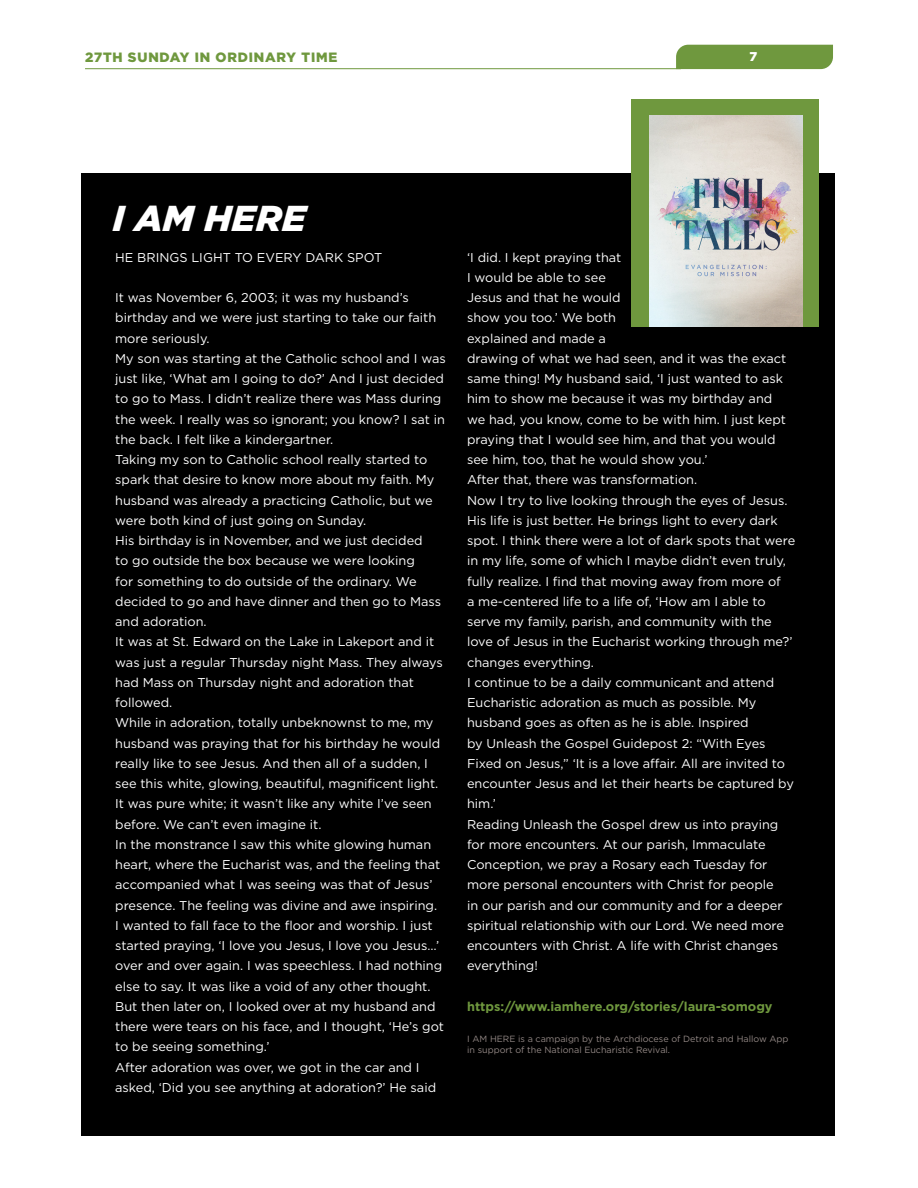
<style>
.page{position:relative;width:918px;height:1188px;background:#fff}
.page>*{position:absolute;margin:0;border:0;box-sizing:border-box;transform-origin:0 0}
.t1{font:italic 900 36px "Gotham";letter-spacing:.005em;color:#fff}
.t2{font:900 13.5px "Gotham";color:#6f983e}
.t3{font:12.75px/20.2px "Gotham";color:#fff}
.t4{font:700 12.75px "Gotham";color:#6f983e}
.t5{font:900 12.75px "Gotham";color:#fff}
.t6{font:9px/10.8px "Gotham";color:#928784}
</style>
<div class="page">
<hr style="left:85px;top:68px;width:596px;height:1px;background:#6f983e">
<div style="left:676px;top:45px;width:157px;height:24px;background:#6f983e"></div>
<div style="left:81px;top:173px;width:754px;height:963px;background:#000"></div>
<div style="left:632px;top:99px;width:187px;height:227px;background:#6f983e"></div>
<img style="left:650px;top:115px;width:153px;height:211px">
<p class="t2" style="left:85px;top:48px;width:254px">27TH SUNDAY IN ORDINARY TIME</p>
<p class="t5" style="left:749px;top:48px;width:9px">7</p>
<h3 class="t1" style="left:113px;top:194px;width:195px">I AM HERE</h3>
<p class="t3" style="left:115px;top:247px;width:269px">HE BRINGS LIGHT TO EVERY DARK SPOT</p>
<p class="t3" style="left:115px;top:287px;width:323px">It was November 6, 2003; it was my husband’s birthday and we were just starting to take our faith more seriously.</p>
<p class="t3" style="left:115px;top:348px;width:332px">My son was starting at the Catholic school and I was just like, ‘What am I going to do?’ And I just decided to go to Mass. I didn’t realize there was Mass during the week. I really was so ignorant; you know? I sat in the back. I felt like a kindergartner.</p>
<p class="t3" style="left:115px;top:449px;width:321px">Taking my son to Catholic school really started to spark that desire to know more about my faith. My husband was already a practicing Catholic, but we were both kind of just going on Sunday.</p>
<p class="t3" style="left:115px;top:530px;width:327px">His birthday is in November, and we just decided<br>to go outside the box because we were looking<br>for something to do outside of the ordinary. We decided to go and have dinner and then go to Mass and adoration.</p>
<p class="t3" style="left:115px;top:632px;width:329px">It was at St. Edward on the Lake in Lakeport and it was just a regular Thursday night Mass. They always had Mass on Thursday night and adoration that followed.</p>
<p class="t3" style="left:115px;top:713px;width:326px">While in adoration, totally unbeknownst to me, my husband was praying that for his birthday he would really like to see Jesus. And then all of a sudden, I see this white, glowing, beautiful, magnificent light.<br>It was pure white; it wasn’t like any white I’ve seen before. We can’t even imagine it.</p>
<p class="t3" style="left:115px;top:834px;width:326px">In the monstrance I saw this white glowing human heart, where the Eucharist was, and the feeling that accompanied what I was seeing was that of Jesus’ presence. The feeling was divine and awe inspiring.</p>
<p class="t3" style="left:115px;top:915px;width:328px">I wanted to fall face to the floor and worship. I just started praying, ‘I love you Jesus, I love you Jesus…’ over and over again. I was speechless. I had nothing else to say. It was like a void of any other thought.</p>
<p class="t3" style="left:115px;top:996px;width:330px">But then later on, I looked over at my husband and there were tears on his face, and I thought, ‘He’s got to be seeing something.’</p>
<p class="t3" style="left:115px;top:1057px;width:322px">After adoration was over, we got in the car and I asked, ‘Did you see anything at adoration?’ He said</p>
<p class="t3" style="left:467px;top:247px;width:321px">‘I did. I kept praying that<br>I would be able to see<br>Jesus and that he would<br>show you too.’ We both<br>explained and made a<br>drawing of what we had seen, and it was the exact same thing! My husband said, ‘I just wanted to ask him to show me because it was my birthday and we had, you know, come to be with him. I just kept praying that I would see him, and that you would see him, too, that he would show you.’</p>
<p class="t3" style="left:467px;top:470px;width:232px">After that, there was transformation.</p>
<p class="t3" style="left:467px;top:490px;width:330px">Now I try to live looking through the eyes of Jesus.<br>His life is just better. He brings light to every dark spot. I think there were a lot of dark spots that were in my life, some of which I maybe didn’t even truly, fully realize. I find that moving away from more of<br>a me-centered life to a life of, ‘How am I able to serve my family, parish, and community with the love of Jesus in the Eucharist working through me?’ changes everything.</p>
<p class="t3" style="left:467px;top:672px;width:328px">I continue to be a daily communicant and attend Eucharistic adoration as much as possible. My husband goes as often as he is able. Inspired<br>by Unleash the Gospel Guidepost 2: “With Eyes Fixed on Jesus,” ‘It is a love affair. All are invited to encounter Jesus and let their hearts be captured by him.’</p>
<p class="t3" style="left:467px;top:814px;width:318px">Reading Unleash the Gospel drew us into praying for more encounters. At our parish, Immaculate Conception, we pray a Rosary each Tuesday for more personal encounters with Christ for people in our parish and our community and for a deeper spiritual relationship with our Lord. We need more encounters with Christ. A life with Christ changes everything!</p>
<p class="t4" style="left:467px;top:998px;width:307px">https://www.iamhere.org/stories/laura-somogy</p>
<p class="t6" style="left:467px;top:1033px;width:323px">I AM HERE is a campaign by the Archdiocese of Detroit and Hallow App in support of the National Eucharistic Revival.</p>
</div>
